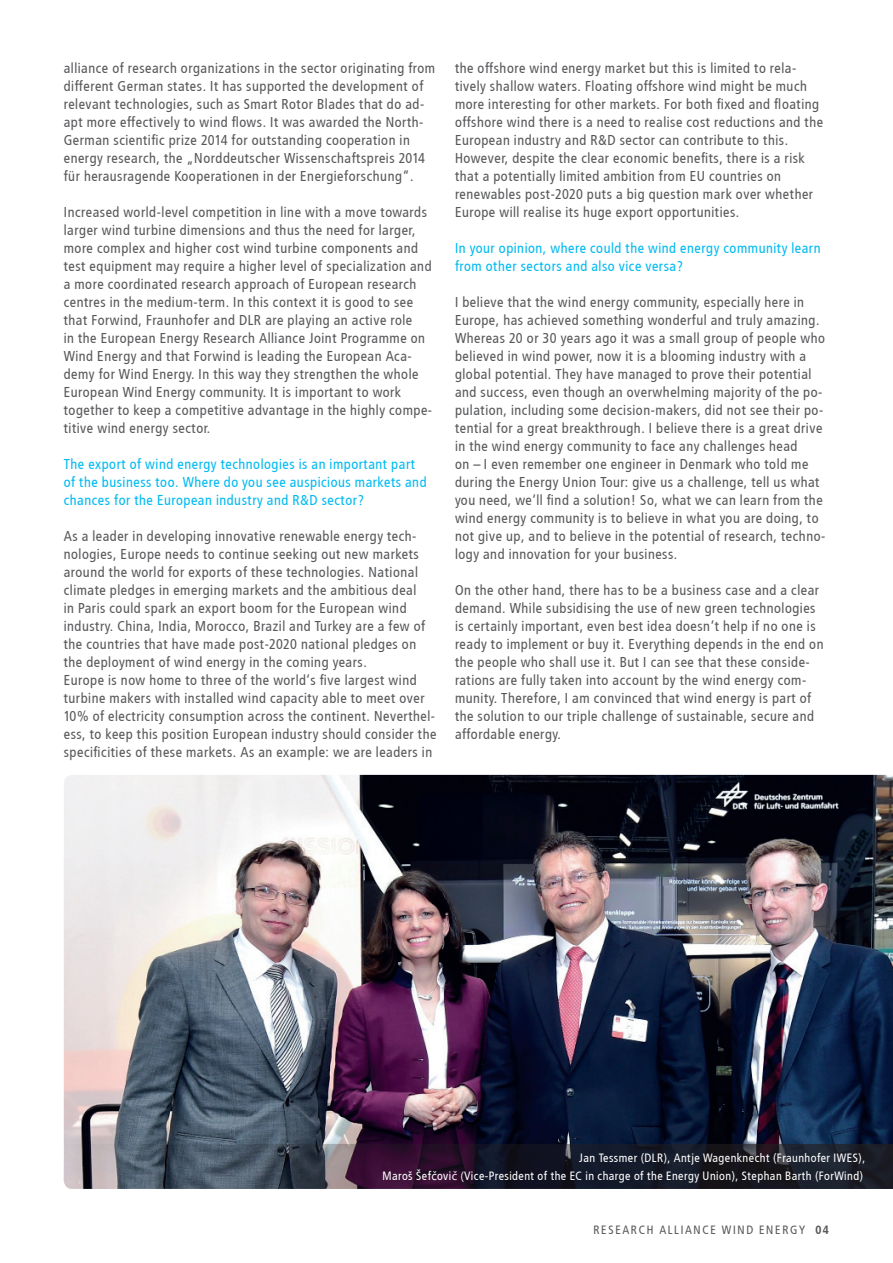
<style>
.page{position:relative;width:893px;height:1263px;background:#fff}
.page>*{position:absolute;margin:0;border:0;box-sizing:border-box;transform-origin:0 0}
.t1{font:14.25px/18px "Transit";color:#57585a}
.t2{font:14.25px/18px "Transit";color:#00baf1}
.t3{font:12px/18px "Transit";color:#fff;text-align:right}
.t4{font:12px "Transit";color:#57585a}
.s1{font-family:"Ebrima"}
.s2{font-family:"Microsoft Phags Pa"}
.s3{font-weight:700}
</style>
<div class="page">
<img style="left:64px;top:775px;width:829px;height:369px">
<svg style="left:64px;top:1144px;width:829px;height:45px;background:#333241"></svg>
<p class="t1" style="left:64px;top:59px;width:373px">alliance of research organizations in the sector originating from different German states. It has supported the development of relevant technologies, such as Smart Rotor Blades that do ad&shy;apt more effectively to wind flows. It was awarded the North-German scientific prize 2014 for outstanding cooperation in energy research, the „N orddeutscher Wissenschaftspreis 2014 für herausragende Kooperationen in der Energieforschung“.</p>
<p class="t1" style="left:64px;top:203px;width:370px">I ncreased world-level competition in line with a move towards larger wind turbine dimensions and thus the need for larger, more complex and higher cost wind turbine components and test equipment may require a higher level of specialization and a more coordinated research approach of E uropean research centres in the medium-term. I n this context it is good to see that Forwind, Fraunhofer and DLR are playing an active role<br>in the European Energy Research Alliance Joint Programme on Wind Energy and that Forwind is leading the European Aca&shy;demy for Wind Energy. I n this way they strengthen the whole European Wind Energy community. It is important to work together to keep a competitive advantage in the highly compe&shy;titive wind energy sector.</p>
<p class="t2" style="left:64px;top:455px;width:365px">The export of wind energy technologies is an important part of the business too. Where do you see auspicious markets and chances for the European industry and R&amp;D sector?</p>
<p class="t1" style="left:64px;top:527px;width:375px">As a leader in developing innovative renewable energy tech&shy;nologies, Europe needs to continue seeking out new markets around the world for exports of these technologies. National climate pledges in emerging markets and the ambitious deal<br>in Paris could spark an export boom for the European wind industry. China, I ndia, Morocco, Brazil and Turkey are a few of the countries that have made post-2020 national pledges on the deployment of wind energy in the coming years.<br>Europe is now home to three of the world‘s five largest wind turbine makers with installed wind capacity able to meet over 10% of electricity consumption across the continent. N everthel&shy;ess, to keep this position European industry should consider the specificities of these markets. As an example: we are leaders in</p>
<p class="t1" style="left:455px;top:59px;width:370px">the offshore wind energy market but this is limited to rela&shy;tively shallow waters. Floating offshore wind might be much more interesting for other markets. For both fixed and floating offshore wind there is a need to realise cost reductions and the European industry and R&amp;D sector can contribute to this.<br>However, despite the clear economic benefits, there is a risk that a potentially limited ambition from EU countries on renewables post-2020 puts a big question mark over whether Europe will realise its huge export opportunities.</p>
<p class="t2" style="left:455px;top:239px;width:368px">I n your opinion, where could the wind energy community learn from other sectors and also vice versa?</p>
<p class="t1" style="left:455px;top:293px;width:372px">I believe that the wind energy community, especially here in Europe, has achieved something wonderful and truly amazing.<br>Whereas 20 or 30 years ago it was a small group of people who believed in wind power, now it is a blooming industry with a global potential. They have managed to prove their potential and success, even though an overwhelming majority of the po&shy;pulation, including some decision-makers, did not see their po&shy;tential for a great breakthrough. I believe there is a great drive in the wind energy community to face any challenges head<br>on – I even remember one engineer in Denmark who told me during the Energy U nion Tour: give us a challenge, tell us what you need, we‘ll find a solution! So, what we can learn from the wind energy community is to believe in what you are doing, to not give up, and to believe in the potential of research, techno&shy;logy and innovation for your business.</p>
<p class="t1" style="left:455px;top:581px;width:371px">On the other hand, there has to be a business case and a clear demand. While subsidising the use of new green technologies is certainly important, even best idea doesn‘t help if no one is ready to implement or buy it. Everything depends in the end on the people who shall use it. B ut I can see that these conside&shy;rations are fully taken into account by the wind energy com&shy;munity. Therefore, I am convinced that wind energy is part of the solution to our triple challenge of sustainable, secure and affordable energy.</p>
<p class="t3" style="left:579px;top:1148px;width:262px">Jan Tessmer (DLR), Antje Wagenknecht (Fraunhofer IWES</p>
<p class="t3" style="left:382px;top:1148px;width:485px">),<br>Maroš Šef<span class="s1">č</span>ovi<span class="s2">č (</span>Vice-President of the EC in charge of the Energy U nion), Stephan Barth (ForWind)</p>
<p class="t4" style="left:593px;top:1223px;width:16px">RESEA</p>
<p class="t4" style="left:631px;top:1223px;width:37px">RCH ALLIANCE</p>
<p class="t4" style="left:722px;top:1223px;width:9px">WIND</p>
<p class="t4" style="left:759px;top:1223px;width:8px">ENE</p>
<p class="t4" style="left:782px;top:1223px;width:48px">RGY <span class="s3">04</span></p>
</div>
